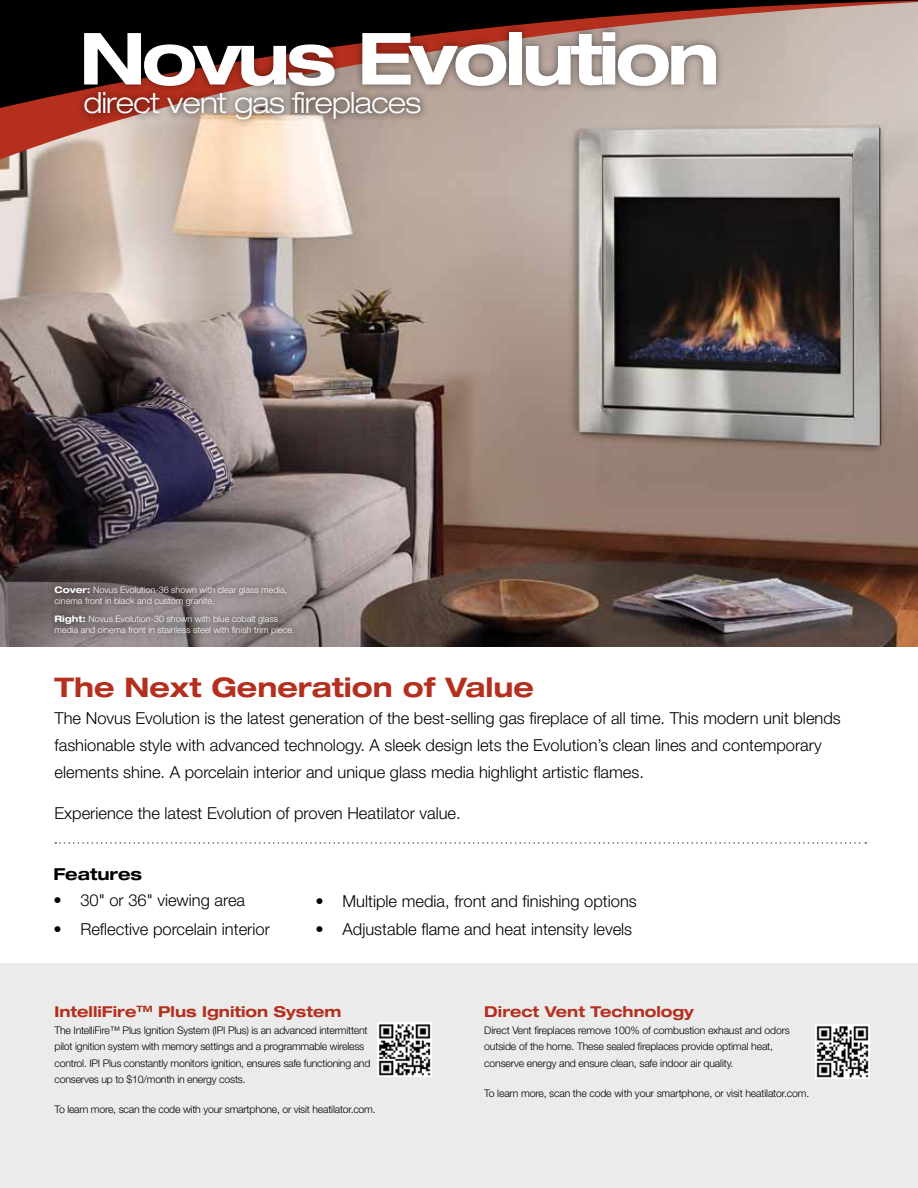
<style>
.page{position:relative;width:918px;height:1188px;background:#fff}
.page>*{position:absolute;margin:0;border:0;box-sizing:border-box;transform-origin:0 0}
.t1{font:700 expanded 72px "Helvetica Neue";letter-spacing:-.06em;color:#fff}
.t2{font:300 expanded 29.1px "Helvetica Neue";letter-spacing:-.025em;color:#fff}
.t3{font:700 expanded 27px "Helvetica Neue";color:#b42f1d}
.t4{font:300 16.5px/27px "Helvetica Neue";color:#000}
.t5{font:700 expanded 16.5px "Helvetica Neue";color:#000}
.t6{font:700 expanded 15px "Helvetica Neue";color:#b42f1d}
.t7{font:300 10.5px/16.5px "Helvetica Neue";letter-spacing:-.02em;color:#000}
.t8{font:300 9px/10.8px "Helvetica Neue";color:#fff}
.s1{font-weight:700;font-stretch:expanded}
</style>
<div class="page">
<div style="left:0;top:963px;width:918px;height:225px;background:#ebebec"></div>
<img style="left:0;top:219px;width:918px;height:428px">
<svg style="left:377px;top:1022px;width:493px;height:11px"></svg>
<svg style="left:377px;top:1033px;width:493px;height:46px"></svg>
<svg style="left:0;top:145px;width:918px;height:74px;background:#bcada3"></svg>
<svg style="left:0;top:0;width:918px;height:145px;background:#8c7a73"></svg>
<div style="left:76px;top:24px;width:648px;height:69px;background:#000;opacity:.5"></div>
<div style="left:77px;top:84px;width:351px;height:44px;background:#000;opacity:.75"></div>
<svg style="left:55px;top:842px;width:811px;height:2px"></svg>
<div style="left:47px;top:580px;width:253px;height:61px;background:#000;opacity:.75"></div>
<h1 class="t1" style="left:79px;top:14px;width:643px">Novus Evolution</h1>
<h2 class="t2" style="left:84px;top:85px;width:339px">direct vent gas fireplaces</h2>
<p class="t8" style="left:55px;top:585px;width:234px"><span class="s1">Cover:</span> Novus Evolution-36 shown with clear glass media, cinema front in black and custom granite.</p>
<p class="t8" style="left:55px;top:613px;width:242px"><span class="s1">Right:</span> Novus Evolution-30 shown with blue cobalt glass media and cinema front in stainless steel with finish trim piece.</p>
<h3 class="t3" style="left:55px;top:670px;width:481px">The Next Generation of Value</h3>
<p class="t4" style="left:55px;top:704px;width:788px">The Novus Evolution is the latest generation of the best-selling gas fireplace of all time. This modern unit blends fashionable style with advanced technology. A sleek design lets the Evolution’s clean lines and contemporary elements shine. A porcelain interior and unique glass media highlight artistic flames.</p>
<h3 class="t4" style="left:55px;top:799px;width:408px">Experience the latest Evolution of proven Heatilator value.</h3>
<h3 class="t5" style="left:53px;top:863px;width:90px">Features</h3>
<h3 class="t4" style="left:53px;top:886px;width:193px">• 30" or 36" viewing area</h3>
<h3 class="t4" style="left:53px;top:915px;width:218px">• Reflective porcelain interior</h3>
<h3 class="t4" style="left:316px;top:887px;width:323px">• Multiple media, front and finishing options</h3>
<h3 class="t4" style="left:316px;top:916px;width:318px">• Adjustable flame and heat intensity levels</h3>
<h3 class="t6" style="left:55px;top:1003px;width:288px">IntelliFire<sup>TM</sup> Plus Ignition System</h3>
<p class="t7" style="left:55px;top:1022px;width:317px">The IntelliFire™ Plus Ignition System (IPI Plus) is an advanced intermittent pilot ignition system with memory settings and a programmable wireless control. IPI Plus constantly monitors ignition, ensures safe functioning and conserves up to $10/month in energy costs.</p>
<p class="t7" style="left:55px;top:1101px;width:323px">To learn more, scan the code with your smartphone, or visit heatilator.com.</p>
<h3 class="t6" style="left:484px;top:1003px;width:211px">Direct Vent Technology</h3>
<p class="t7" style="left:484px;top:1022px;width:307px">Direct Vent fireplaces remove 100% of combustion exhaust and odors outside of the home. These sealed fireplaces provide optimal heat, conserve energy and ensure clean, safe indoor air quality.</p>
<p class="t7" style="left:484px;top:1085px;width:327px">To learn more, scan the code with your smartphone, or visit heatilator.com.</p>
</div>
